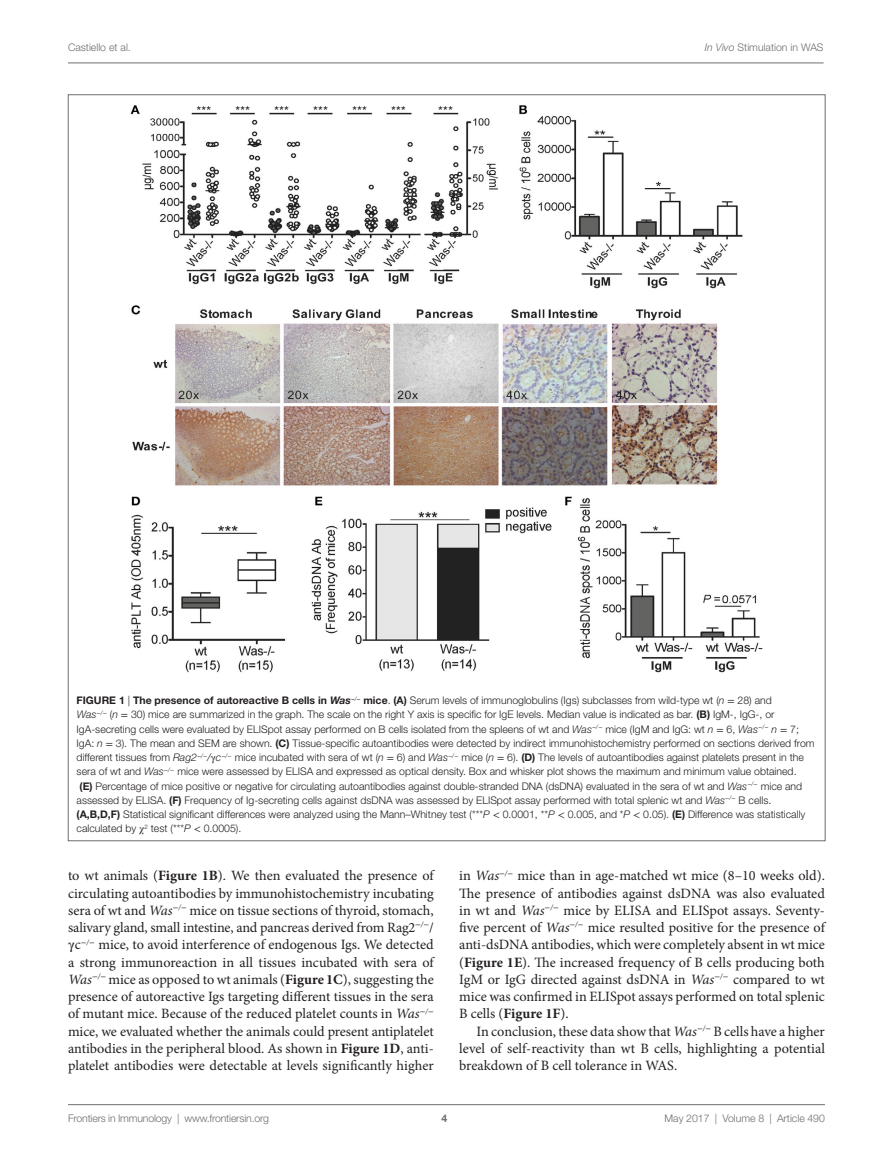
<style>
.page{position:relative;width:893px;height:1170px;background:#fff}
.page>*{position:absolute;margin:0;border:0;box-sizing:border-box;transform-origin:0 0}
.t1{font:14.25px/17.2px "Minion Pro";color:#231f20;text-align:justify}
.t2{font:300 10.5px/14.2px "Helvetica Neue LT Std";color:#231f20}
.t3{font:300 10.5px "Helvetica Neue LT Std";color:#6c6d70}
.t4{font:700 10.5px "Helvetica Neue LT Std";color:#6c6d70}
.s1{font-style:italic}
.s2{font-weight:700}
.s3{font-weight:700;font-style:italic}
.s4{font-family:"STIX General";font-weight:400}
.s5{font-family:"STIX General"}
</style>
<div class="page">
<img style="left:130px;top:105px;width:633px;height:568px">
<hr style="left:68px;top:63px;width:756px;height:1px;background:#6c6d70">
<hr style="left:68px;top:1104px;width:757px;height:1px;background:#6c6d70">
<p class="t3" style="left:68px;top:41px;width:64px">Castiello et al.</p>
<p class="t3" style="left:705px;top:41px;width:120px"><span class="s1">In Vivo</span> Stimulation in WAS</p>
<p class="t2" style="left:77px;top:693px;width:739px"><span class="s2">Figure 1</span> | <span class="s2">The presence of autoreactive B cells in</span> <span class="s3">Was</span><sup>−</sup><sup>/</sup><sup>−</sup> <span class="s2">mice</span>. <span class="s2">(A)</span> Serum levels of immunoglobulins (Igs) subclasses from wild-type wt (<span class="s1">n</span> <span class="s4">=</span> 28) and<br><span class="s1">Was</span><sup>−</sup><sup>/</sup><sup>−</sup> (<span class="s1">n</span> <span class="s4">=</span> 30) mice are summarized in the graph. The scale on the right Y axis is specific for IgE levels. Median value is indicated as bar. <span class="s2">(B)</span> IgM-, IgG-, or IgA-secreting cells were evaluated by ELISpot assay performed on B cells isolated from the spleens of wt and <span class="s1">Was</span><sup>−</sup><sup>/</sup><sup>−</sup> mice (IgM and IgG: wt <span class="s1">n</span> <span class="s4">=</span> 6, <span class="s1">Was</span><sup>−</sup><sup>/</sup><sup>−</sup> <span class="s1">n</span> <span class="s4">=</span> 7; IgA: <span class="s1">n</span> <span class="s4">=</span> 3). The mean and SEM are shown. <span class="s2">(C)</span> Tissue-specific autoantibodies were detected by indirect immunohistochemistry performed on sections derived from different tissues from <span class="s1">Rag2</span><sup>−</sup><sup>/</sup><sup>−</sup><span class="s1">/</span><span class="s4">γ</span><span class="s1">c</span><sup>−</sup><sup>/</sup><sup>−</sup> mice incubated with sera of wt (<span class="s1">n</span> <span class="s4">=</span> 6) and <span class="s1">Was</span><sup>−</sup><sup>/</sup><sup>−</sup> mice (<span class="s1">n</span> <span class="s4">=</span> 6). <span class="s2">(D)</span> The levels of autoantibodies against platelets present in the sera of wt and <span class="s1">Was</span><sup>−</sup><sup>/</sup><sup>−</sup> mice were assessed by ELISA and expressed as optical density. Box and whisker plot shows the maximum and minimum value obtained.<br><span class="s2">(E)</span> Percentage of mice positive or negative for circulating autoantibodies against double-stranded DNA (dsDNA) evaluated in the sera of wt and <span class="s1">Was</span><sup>−</sup><sup>/</sup><sup>−</sup> mice and assessed by ELISA. <span class="s2">(F)</span> Frequency of Ig-secreting cells against dsDNA was assessed by ELISpot assay performed with total splenic wt and <span class="s1">Was</span><sup>−</sup><sup>/</sup><sup>−</sup> B cells. <span class="s2">(A,B,D,F)</span> Statistical significant differences were analyzed using the Mann–Whitney test (***<span class="s1">P</span> <span class="s4">&lt;</span> 0.0001, **<span class="s1">P</span> <span class="s4">&lt;</span> 0.005, and *<span class="s1">P</span> <span class="s4">&lt;</span> 0.05). <span class="s2">(E)</span> Difference was statistically calculated by <span class="s4">χ</span><sup>2</sup> test (***<span class="s1">P</span> <span class="s4">&lt;</span> 0.0005).</p>
<p class="t1" style="left:68px;top:867px;width:367px">to wt animals (<span class="s2">Figure 1B</span>). We then evaluated the presence of circulating autoantibodies by immunohistochemistry incubating sera of wt and <span class="s1">Was</span><sup>−</sup><sup>/</sup><sup>−</sup> mice on tissue sections of thyroid, stomach, salivary gland, small intestine, and pancreas derived from Rag2<sup>−</sup><sup>/</sup><sup>−</sup>/ <span class="s5">γ</span>c<sup>−</sup><sup>/</sup><sup>−</sup> mice, to avoid interference of endogenous Igs. We detected a strong immunoreaction in all tissues incubated with sera of <span class="s1">Was</span><sup>−</sup><sup>/</sup><sup>−</sup> mice as opposed to wt animals (<span class="s2">Figure 1C</span>), suggesting the presence of autoreactive Igs targeting different tissues in the sera of mutant mice. Because of the reduced platelet counts in <span class="s1">Was</span><sup>−</sup><sup>/</sup><sup>− </sup>mice, we evaluated whether the animals could present antiplatelet antibodies in the peripheral blood. As shown in <span class="s2">Figure 1D</span>, anti&shy;platelet antibodies were detectable at levels significantly higher</p>
<p class="t1" style="left:459px;top:867px;width:367px">in <span class="s1">Was</span><sup>−</sup><sup>/</sup><sup>−</sup> mice than in age-matched wt mice (8–10 weeks old).<br>The presence of antibodies against dsDNA was also evaluated in wt and <span class="s1">Was</span><sup>−</sup><sup>/</sup><sup>−</sup> mice by ELISA and ELISpot assays. Seventy&shy;five percent of <span class="s1">Was</span><sup>−</sup><sup>/</sup><sup>−</sup> mice resulted positive for the presence of anti-dsDNA antibodies, which were completely absent in wt mice (<span class="s2">Figure 1E</span>). The increased frequency of B cells producing both IgM or IgG directed against dsDNA in <span class="s1">Was</span><sup>−</sup><sup>/</sup><sup>−</sup> compared to wt mice was confirmed in ELISpot assays performed on total splenic B cells (<span class="s2">Figure 1F</span>).</p>
<p class="t1" style="left:459px;top:1022px;width:367px;text-indent:17px">In conclusion, these data show that <span class="s1">Was</span><sup>−</sup><sup>/</sup><sup>−</sup> B cells have a higher level of self-reactivity than wt B cells, highlighting a potential breakdown of B cell tolerance in WAS.</p>
<p class="t3" style="left:68px;top:1111px;width:203px">Frontiers in Immunology | www.frontiersin.org</p>
<p class="t3" style="left:665px;top:1111px;width:162px">May 2017 | Volume 8 | Article 490</p>
<p class="t4" style="left:441px;top:1111px;width:7px">4</p>
</div>
